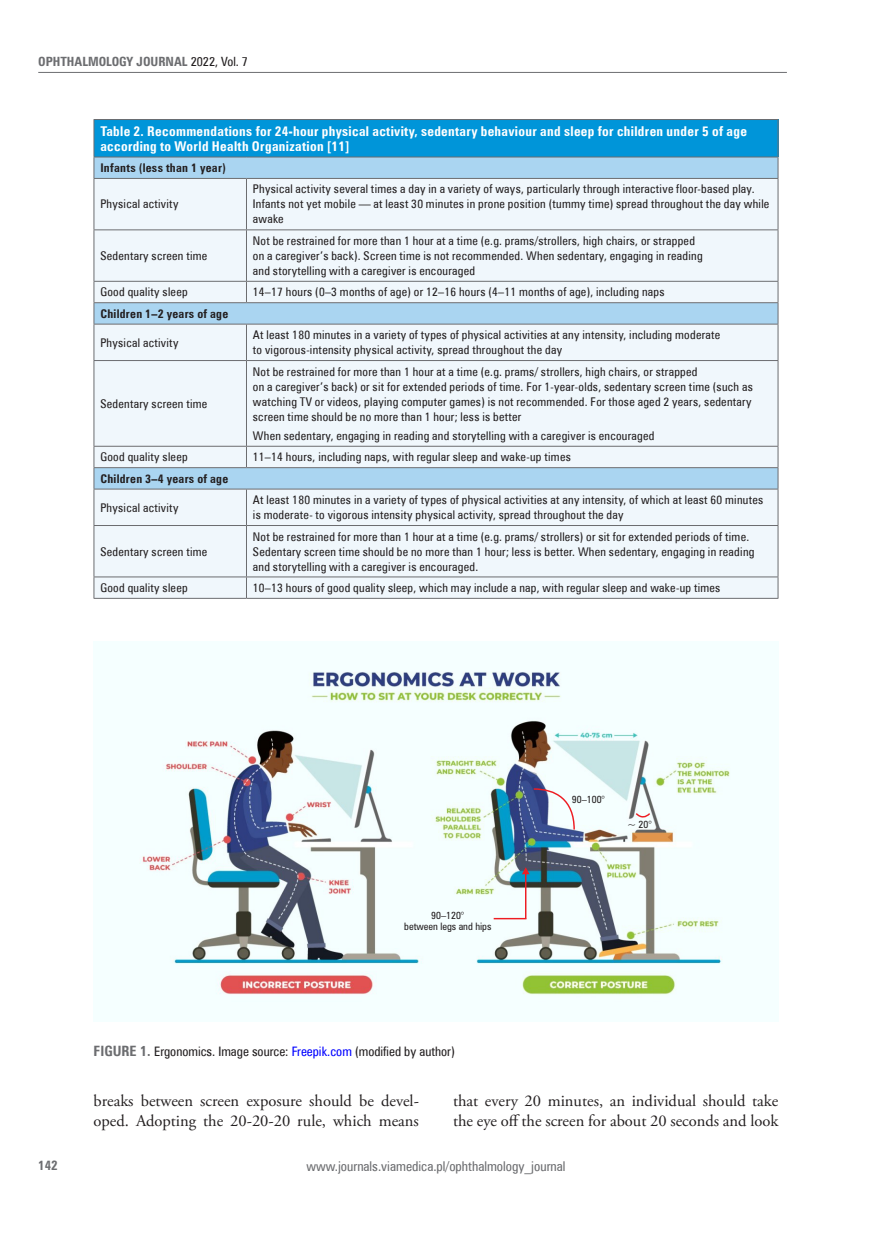
<style>
.page{position:relative;width:872px;height:1234px;background:#fff}
.page>*{position:absolute;margin:0;border:0;box-sizing:border-box;transform-origin:0 0}
.t1{font:16.5px/19.5px "Adobe Garamond Pro";color:#231f20}
.t2{font:700 13.5px/15px "Zurich Cn EU";letter-spacing:.025em;color:#fff}
.t3{font:13.5px "Zurich Cn EU";color:#6c6d70}
.t4{font:700 13.2px "Zurich Cn EU";color:#6c6d70}
.t5{font:13.05px "Zurich Cn EU";color:#231f20}
.t6{font:700 12.75px "Zurich Cn EU";color:#6c6d70}
.t7{font:12px/15px "Zurich Cn EU";letter-spacing:.025em;color:#231f20}
.t8{font:700 12px "Zurich Cn EU";letter-spacing:.025em;color:#231f20}
.t9{font:10.2px/11.1px "Zurich Cn EU";color:#231f20;text-align:center}
.s1{font-weight:400;color:#231f20}
.s2{font-weight:700;font-size:14.25px;color:#6c6d70}
.s3{color:#00f}
</style>
<div class="page">
<hr style="left:38px;top:72px;width:749px;height:1px;background:#6c6d70">
<div style="left:94px;top:119px;width:684px;height:38px;background:#0095d9"></div>
<div style="left:95px;top:158px;width:682px;height:20px;background:#aad5f1"></div>
<svg style="left:95px;top:179px;width:682px;height:419px;fill:#f0f7fc"></svg>
<hr style="left:246px;top:179px;width:1px;height:50px;background:#6c6d70">
<hr style="left:94px;top:229px;width:152px;height:1px;background:#6c6d70">
<hr style="left:246px;top:229px;width:532px;height:1px;background:#6c6d70">
<hr style="left:246px;top:230px;width:1px;height:51px;background:#6c6d70">
<hr style="left:94px;top:281px;width:152px;height:1px;background:#6c6d70">
<hr style="left:246px;top:281px;width:532px;height:1px;background:#6c6d70">
<svg style="left:246px;top:281px;width:1px;height:21px"></svg>
<hr style="left:246px;top:324px;width:1px;height:36px;background:#6c6d70">
<hr style="left:94px;top:360px;width:152px;height:1px;background:#6c6d70">
<hr style="left:246px;top:360px;width:532px;height:1px;background:#6c6d70">
<hr style="left:246px;top:361px;width:1px;height:85px;background:#6c6d70">
<hr style="left:94px;top:446px;width:152px;height:1px;background:#6c6d70">
<hr style="left:246px;top:446px;width:532px;height:1px;background:#6c6d70">
<svg style="left:246px;top:446px;width:1px;height:21px"></svg>
<hr style="left:246px;top:489px;width:1px;height:36px;background:#6c6d70">
<hr style="left:94px;top:525px;width:152px;height:1px;background:#6c6d70">
<hr style="left:246px;top:525px;width:532px;height:1px;background:#6c6d70">
<hr style="left:246px;top:525px;width:1px;height:51px;background:#6c6d70">
<hr style="left:94px;top:576px;width:152px;height:1px;background:#6c6d70">
<hr style="left:246px;top:576px;width:532px;height:1px;background:#6c6d70">
<svg style="left:246px;top:577px;width:1px;height:21px"></svg>
<hr style="left:94px;top:179px;width:1px;height:50px;background:#6c6d70">
<hr style="left:777px;top:179px;width:1px;height:50px;background:#6c6d70">
<hr style="left:94px;top:230px;width:1px;height:51px;background:#6c6d70">
<hr style="left:777px;top:230px;width:1px;height:51px;background:#6c6d70">
<hr style="left:94px;top:324px;width:1px;height:36px;background:#6c6d70">
<hr style="left:777px;top:324px;width:1px;height:36px;background:#6c6d70">
<hr style="left:94px;top:361px;width:1px;height:85px;background:#6c6d70">
<hr style="left:777px;top:361px;width:1px;height:85px;background:#6c6d70">
<hr style="left:94px;top:489px;width:1px;height:36px;background:#6c6d70">
<hr style="left:777px;top:489px;width:1px;height:36px;background:#6c6d70">
<hr style="left:94px;top:525px;width:1px;height:51px;background:#6c6d70">
<hr style="left:777px;top:525px;width:1px;height:51px;background:#6c6d70">
<svg style="left:94px;top:577px;width:1px;height:21px"></svg>
<svg style="left:777px;top:577px;width:1px;height:21px"></svg>
<hr style="left:94px;top:598px;width:152px;height:1px;background:#6c6d70">
<hr style="left:246px;top:598px;width:532px;height:1px;background:#6c6d70">
<hr style="left:94px;top:119px;width:152px;height:1px;background:#6c6d70">
<hr style="left:94px;top:120px;width:1px;height:37px;background:#6c6d70">
<hr style="left:246px;top:119px;width:532px;height:1px;background:#6c6d70">
<hr style="left:777px;top:120px;width:1px;height:37px;background:#6c6d70">
<hr style="left:94px;top:157px;width:152px;height:1px;background:#6c6d70">
<svg style="left:94px;top:157px;width:1px;height:21px"></svg>
<hr style="left:246px;top:157px;width:532px;height:1px;background:#6c6d70">
<svg style="left:777px;top:157px;width:1px;height:21px"></svg>
<hr style="left:94px;top:178px;width:152px;height:1px;background:#6c6d70">
<hr style="left:246px;top:178px;width:532px;height:1px;background:#6c6d70">
<hr style="left:94px;top:302px;width:152px;height:1px;background:#6c6d70">
<svg style="left:94px;top:281px;width:1px;height:43px"></svg>
<hr style="left:246px;top:302px;width:532px;height:1px;background:#6c6d70">
<svg style="left:777px;top:281px;width:1px;height:43px"></svg>
<hr style="left:94px;top:324px;width:152px;height:1px;background:#6c6d70">
<hr style="left:246px;top:324px;width:532px;height:1px;background:#6c6d70">
<hr style="left:94px;top:467px;width:152px;height:1px;background:#6c6d70">
<svg style="left:94px;top:446px;width:1px;height:42px"></svg>
<hr style="left:246px;top:467px;width:532px;height:1px;background:#6c6d70">
<svg style="left:777px;top:446px;width:1px;height:42px"></svg>
<hr style="left:94px;top:488px;width:152px;height:1px;background:#6c6d70">
<hr style="left:246px;top:488px;width:532px;height:1px;background:#6c6d70">
<img style="left:139px;top:671px;width:592px;height:331px">
<svg style="left:493px;top:867px;width:36px;height:52px"></svg>
<svg style="left:532px;top:787px;width:43px;height:43px"></svg>
<svg style="left:634px;top:811px;width:17px;height:7px"></svg>
<p class="t6" style="left:38px;top:53px;width:211px">Ophthalmology Journal <span class="s1">2022, Vol. 7</span></p>
<p class="t2" style="left:100px;top:123px;width:648px">Table 2. Recommendations for 24-hour physical activity, sedentary behaviour and sleep for children under 5 of age according to World Health Organization [11]</p>
<p class="t8" style="left:100px;top:160px;width:127px">Infants (less than 1 year)</p>
<p class="t7" style="left:100px;top:196px;width:80px">Physical activity</p>
<p class="t7" style="left:253px;top:181px;width:518px">Physical activity several times a day in a variety of ways, particularly through interactive floor-based play.<br>Infants not yet mobile — at least 30 minutes in prone position (tummy time) spread throughout the day while awake</p>
<p class="t7" style="left:100px;top:248px;width:108px">Sedentary screen time</p>
<p class="t7" style="left:253px;top:233px;width:451px">Not be restrained for more than 1 hour at a time (e.g. prams/strollers, high chairs, or strapped on a caregiver’s back). Screen time is not recommended. When sedentary, engaging in reading and storytelling with a caregiver is encouraged</p>
<p class="t7" style="left:100px;top:284px;width:89px">Good quality sleep</p>
<p class="t7" style="left:253px;top:284px;width:413px">14–17 hours (0–3 months of age) or 12–16 hours (4–11 months of age), including naps</p>
<p class="t8" style="left:100px;top:306px;width:129px">Children 1–2 years of age</p>
<p class="t7" style="left:100px;top:335px;width:80px">Physical activity</p>
<p class="t7" style="left:253px;top:327px;width:469px">At least 180 minutes in a variety of types of physical activities at any intensity, including moderate to vigorous-intensity physical activity, spread throughout the day</p>
<p class="t7" style="left:100px;top:396px;width:108px">Sedentary screen time</p>
<p class="t7" style="left:253px;top:363px;width:501px">Not be restrained for more than 1 hour at a time (e.g. prams/ strollers, high chairs, or strapped<br>on a caregiver’s back) or sit for extended periods of time. For 1-year-olds, sedentary screen time (such as watching TV or videos, playing computer games) is not recommended. For those aged 2 years, sedentary screen time should be no more than 1 hour; less is better</p>
<p class="t7" style="left:253px;top:428px;width:403px">When sedentary, engaging in reading and storytelling with a caregiver is encouraged</p>
<p class="t7" style="left:100px;top:449px;width:89px">Good quality sleep</p>
<p class="t7" style="left:253px;top:449px;width:319px">11–14 hours, including naps, with regular sleep and wake-up times</p>
<p class="t8" style="left:100px;top:471px;width:129px">Children 3–4 years of age</p>
<p class="t7" style="left:100px;top:499px;width:80px">Physical activity</p>
<p class="t7" style="left:253px;top:492px;width:512px">At least 180 minutes in a variety of types of physical activities at any intensity, of which at least 60 minutes is moderate- to vigorous intensity physical activity, spread throughout the day</p>
<p class="t7" style="left:100px;top:543px;width:108px">Sedentary screen time</p>
<p class="t7" style="left:253px;top:528px;width:503px">Not be restrained for more than 1 hour at a time (e.g. prams/ strollers) or sit for extended periods of time.<br>Sedentary screen time should be no more than 1 hour; less is better. When sedentary, engaging in reading and storytelling with a caregiver is encouraged.</p>
<p class="t7" style="left:100px;top:580px;width:89px">Good quality sleep</p>
<p class="t7" style="left:253px;top:580px;width:469px">10–13 hours of good quality sleep, which may include a nap, with regular sleep and wake-up times</p>
<p class="t9" style="left:404px;top:909px;width:89px">90–120°<br>between legs and hips</p>
<p class="t5" style="left:94px;top:1042px;width:363px"><span class="s2">Figure 1.</span> Ergonomics. Image source: <span class="s3">Freepik.com</span> (modified by author)</p>
<p class="t9" style="left:572px;top:793px;width:35px">90–100°</p>
<p class="t9" style="left:627px;top:818px;width:26px">~ 20°</p>
<h1 class="t1" style="left:94px;top:1091px;width:327px">breaks between screen exposure should be devel&shy;oped. Adopting the 20-20-20 rule, which means</h1>
<h1 class="t1" style="left:453px;top:1091px;width:327px">that every 20 minutes, an individual should take the eye off the screen for about 20 seconds and look</h1>
<p class="t4" style="left:38px;top:1157px;width:21px">142</p>
<p class="t3" style="left:306px;top:1157px;width:260px">www.journals.viamedica.pl/ophthalmology_journal</p>
</div>
